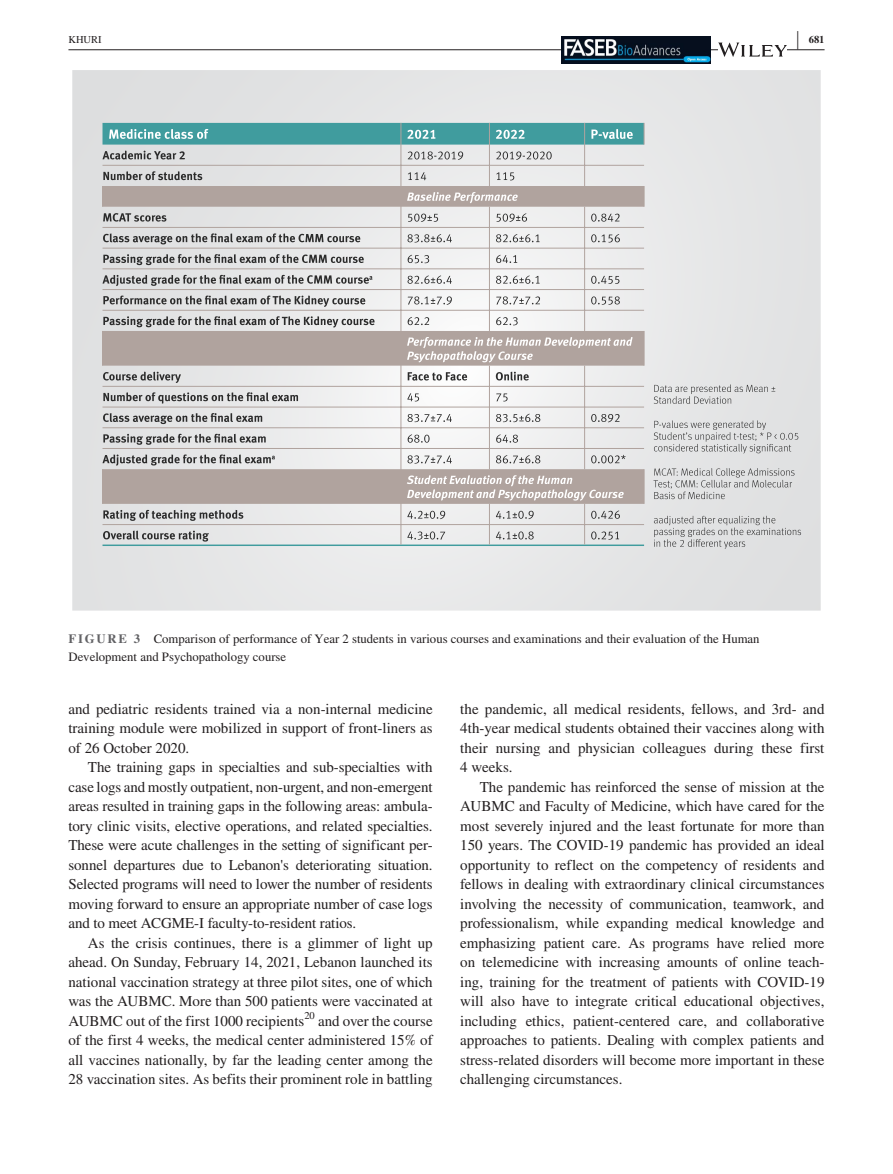
<style>
.page{position:relative;width:893px;height:1174px;background:#fff}
.page>*{position:absolute;margin:0;border:0;box-sizing:border-box;transform-origin:0 0}
.t1{font:700 25.95px "STIX";color:#231f20;scale:.36 1}
.t2{font:15px/19.5px "STIX";color:#231f20;text-align:justify}
.t3{font:12.75px/18px "STIX";color:#231f20}
.t4{font:10.5px "STIX";color:#231f20}
.t5{font:700 10.5px "STIX";color:#231f20}
.t6{font:10.5px "STIX";color:#231f20}
.s1{font-weight:700;color:#636366}
</style>
<div class="page">
<hr style="left:68px;top:49px;width:756px;height:1px;background:#231f20">
<img style="left:562px;top:36px;width:149px;height:27px">
<svg style="left:718px;top:43px;width:69px;height:14px"></svg>
<div style="left:72px;top:70px;width:749px;height:540px;background:#e4e5e5"></div>
<svg style="left:103px;top:331px;width:541px;height:173px;fill:#b0a39e"></svg>
<hr style="left:102px;top:331px;width:1px;height:35px;background:#b0a39e">
<hr style="left:644px;top:331px;width:1px;height:35px;background:#b0a39e">
<hr style="left:102px;top:469px;width:1px;height:35px;background:#b0a39e">
<hr style="left:644px;top:469px;width:1px;height:35px;background:#b0a39e">
<hr style="left:103px;top:544px;width:298px;height:2px;background:#409c9e">
<hr style="left:401px;top:544px;width:88px;height:2px;background:#409c9e">
<hr style="left:489px;top:544px;width:96px;height:2px;background:#409c9e">
<hr style="left:585px;top:544px;width:59px;height:2px;background:#409c9e">
<hr style="left:401px;top:331px;width:1px;height:35px;background:#b0a39e">
<hr style="left:103px;top:386px;width:298px;height:1px;background:#b0a39e">
<hr style="left:585px;top:386px;width:59px;height:1px;background:#b0a39e">
<hr style="left:103px;top:407px;width:298px;height:1px;background:#b0a39e">
<hr style="left:585px;top:407px;width:59px;height:1px;background:#b0a39e">
<hr style="left:103px;top:427px;width:298px;height:1px;background:#b0a39e">
<hr style="left:585px;top:427px;width:59px;height:1px;background:#b0a39e">
<hr style="left:103px;top:448px;width:298px;height:1px;background:#b0a39e">
<hr style="left:585px;top:448px;width:59px;height:1px;background:#b0a39e">
<hr style="left:401px;top:469px;width:1px;height:35px;background:#b0a39e">
<hr style="left:103px;top:524px;width:298px;height:1px;background:#b0a39e">
<hr style="left:585px;top:524px;width:59px;height:1px;background:#b0a39e">
<svg style="left:102px;top:123px;width:543px;height:208px"></svg>
<svg style="left:103px;top:372px;width:78px;height:11px"></svg>
<svg style="left:103px;top:392px;width:195px;height:12px;background:#b2b3b3"></svg>
<svg style="left:103px;top:413px;width:159px;height:11px;background:#adadae"></svg>
<svg style="left:103px;top:434px;width:163px;height:11px;background:#abacac"></svg>
<svg style="left:102px;top:454px;width:173px;height:12px;background:#b1b1b2"></svg>
<svg style="left:401px;top:337px;width:232px;height:132px"></svg>
<svg style="left:103px;top:510px;width:140px;height:11px;background:#a9a9aa"></svg>
<svg style="left:103px;top:530px;width:106px;height:11px"></svg>
<svg style="left:401px;top:475px;width:223px;height:69px;background:#d2cecc"></svg>
<svg style="left:654px;top:384px;width:121px;height:20px;background:#cfcfd0"></svg>
<svg style="left:654px;top:420px;width:144px;height:33px;background:#cecfcf"></svg>
<svg style="left:653px;top:468px;width:141px;height:31px;background:#cccdce"></svg>
<svg style="left:654px;top:516px;width:147px;height:33px;background:#cdcecf"></svg>
<h1 class="t1" style="left:797px;top:25px;width:7px">|</h1>
<p class="t4" style="left:68px;top:32px;width:35px">KHURI</p>
<p class="t5" style="left:809px;top:33px;width:17px">681</p>
<p class="t3" style="left:68px;top:630px;width:693px"><span class="s1">FIGURE 3</span> Comparison of performance of Year 2 students in various courses and examinations and their evaluation of the Human<br>Development and Psychopathology course</p>
<p class="t2" style="left:68px;top:700px;width:366px">and pediatric residents trained via a non-internal medicine training module were mobilized in support of front-liners as of 26 October 2020.</p>
<p class="t2" style="left:68px;top:758px;width:366px;text-indent:20px">The training gaps in specialties and sub-specialties with case logs and mostly outpatient, non-urgent, and non-emergent areas resulted in training gaps in the following areas: ambula&shy;tory clinic visits, elective operations, and related specialties.<br>These were acute challenges in the setting of significant per&shy;sonnel departures due to Lebanon's deteriorating situation.<br>Selected programs will need to lower the number of residents moving forward to ensure an appropriate number of case logs and to meet ACGME-I faculty-to-resident ratios.</p>
<p class="t2" style="left:68px;top:934px;width:366px;text-indent:20px">As the crisis continues, there is a glimmer of light up ahead. On Sunday, February 14, 2021, Lebanon launched its national vaccination strategy at three pilot sites, one of which was the AUBMC. More than 500 patients were vaccinated at AUBMC out of the first 1000 recipients</p>
<p class="t6" style="left:304px;top:1008px;width:12px">20</p>
<p class="t2" style="left:68px;top:1012px;width:366px;text-indent:250px">and over the course of the first 4 weeks, the medical center administered 15% of all vaccines nationally, by far the leading center among the 28 vaccination sites. As befits their prominent role in battling</p>
<p class="t2" style="left:460px;top:700px;width:366px">the pandemic, all medical residents, fellows, and 3rd- and 4th-year medical students obtained their vaccines along with their nursing and physician colleagues during these first 4 weeks.</p>
<p class="t2" style="left:460px;top:778px;width:366px;text-indent:20px">The pandemic has reinforced the sense of mission at the AUBMC and Faculty of Medicine, which have cared for the most severely injured and the least fortunate for more than 150 years. The COVID-19 pandemic has provided an ideal opportunity to reflect on the competency of residents and fellows in dealing with extraordinary clinical circumstances involving the necessity of communication, teamwork, and professionalism, while expanding medical knowledge and emphasizing patient care. As programs have relied more on telemedicine with increasing amounts of online teach&shy;ing, training for the treatment of patients with COVID-19 will also have to integrate critical educational objectives, including ethics, patient-centered care, and collaborative approaches to patients. Dealing with complex patients and stress-related disorders will become more important in these challenging circumstances.</p>
</div>
